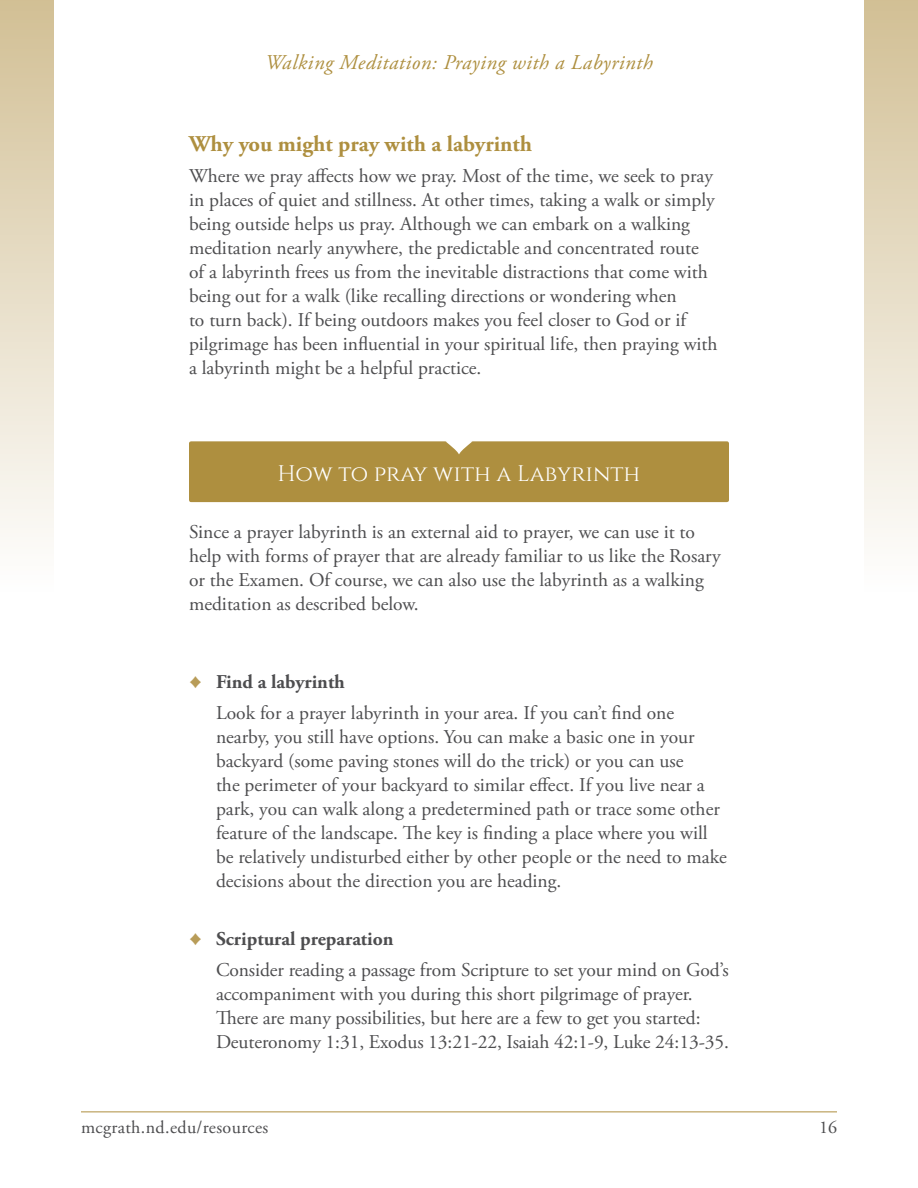
<style>
.page{position:relative;width:918px;height:1188px;background:#fff}
.page>*{position:absolute;margin:0;border:0;box-sizing:border-box;transform-origin:0 0}
.t1{font:700 22.5px "Adobe Garamond Pro";color:#ae8f3f}
.t2{font:22.5px "Cinzel";color:#fff}
.t3{font:italic 21px "Adobe Garamond Pro";letter-spacing:.025em;color:#ae8f3f}
.t4{font:19.5px/24px "Adobe Garamond Pro";letter-spacing:-.005em;color:#4d4d4f}
.t5{font:18px "Adobe Garamond Pro";letter-spacing:.02em;color:#4d4d4f}
.s1{font-family:"Galaxie Polaris";font-size:15px;color:#b89c58}
.s2{font-weight:700}
</style>
<div class="page">
<div style="left:0;top:0;width:918px;height:594px;background:linear-gradient(to bottom,#d2bf95,#fefefe)"></div>
<div style="left:54px;top:0;width:810px;height:1188px;background:#fff"></div>
<hr style="left:81px;top:1112px;width:756px;height:1px;background:#ae8f3f">
<div style="left:189px;top:441px;width:540px;height:61px;background:#ae8f3f;border-radius:2px"></div>
<svg style="left:446px;top:441px;width:27px;height:13px"></svg>
<p class="t3" style="left:265px;top:50px;width:389px">Walking Meditation: Praying with a Labyrinth</p>
<p class="t1" style="left:189px;top:131px;width:345px">Why you might pray with a labyrinth</p>
<p class="t4" style="left:189px;top:165px;width:530px">Where we pray affects how we pray. Most of the time, we seek to pray in places of quiet and stillness. At other times, taking a walk or simply being outside helps us pray. Although we can embark on a walking meditation nearly anywhere, the predictable and concentrated route of a labyrinth frees us from the inevitable distractions that come with being out for a walk (like recalling directions or wondering when<br>to turn back). If being outdoors makes you feel closer to God or if pilgrimage has been influential in your spiritual life, then praying with a labyrinth might be a helpful practice.</p>
<p class="t2" style="left:278px;top:460px;width:364px">How to pray with a Labyrinth</p>
<p class="t4" style="left:189px;top:521px;width:533px">Since a prayer labyrinth is an external aid to prayer, we can use it to help with forms of prayer that are already familiar to us like the Rosary or the Examen. Of course, we can also use the labyrinth as a walking meditation as described below.</p>
<p class="t4" style="left:216px;top:667px;width:460px;line-height:30.8px;text-indent:-27px"><span class="s1">♦</span> <span class="s2">Find a labyrinth<br></span>Look for a prayer labyrinth in your area. If you can’t find one</p>
<p class="t4" style="left:216px;top:726px;width:512px">nearby, you still have options. You can make a basic one in your backyard (some paving stones will do the trick) or you can use<br>the perimeter of your backyard to similar effect. If you live near a park, you can walk along a predetermined path or trace some other feature of the landscape. The key is finding a place where you will be relatively undisturbed either by other people or the need to make decisions about the direction you are heading.</p>
<p class="t4" style="left:216px;top:924px;width:514px;line-height:30.8px;text-indent:-27px"><span class="s1">♦</span> <span class="s2">Scriptural preparation<br></span>Consider reading a passage from Scripture to set your mind on God’s</p>
<p class="t4" style="left:216px;top:982px;width:515px">accompaniment with you during this short pilgrimage of prayer.<br>There are many possibilities, but here are a few to get you started:<br>Deuteronomy 1:31, Exodus 13:21-22, Isaiah 42:1-9, Luke 24:13-35.</p>
<p class="t5" style="left:81px;top:1117px;width:189px">mcgrath.nd.edu/resources</p>
<p class="t5" style="left:819px;top:1117px;width:19px">16</p>
</div>
